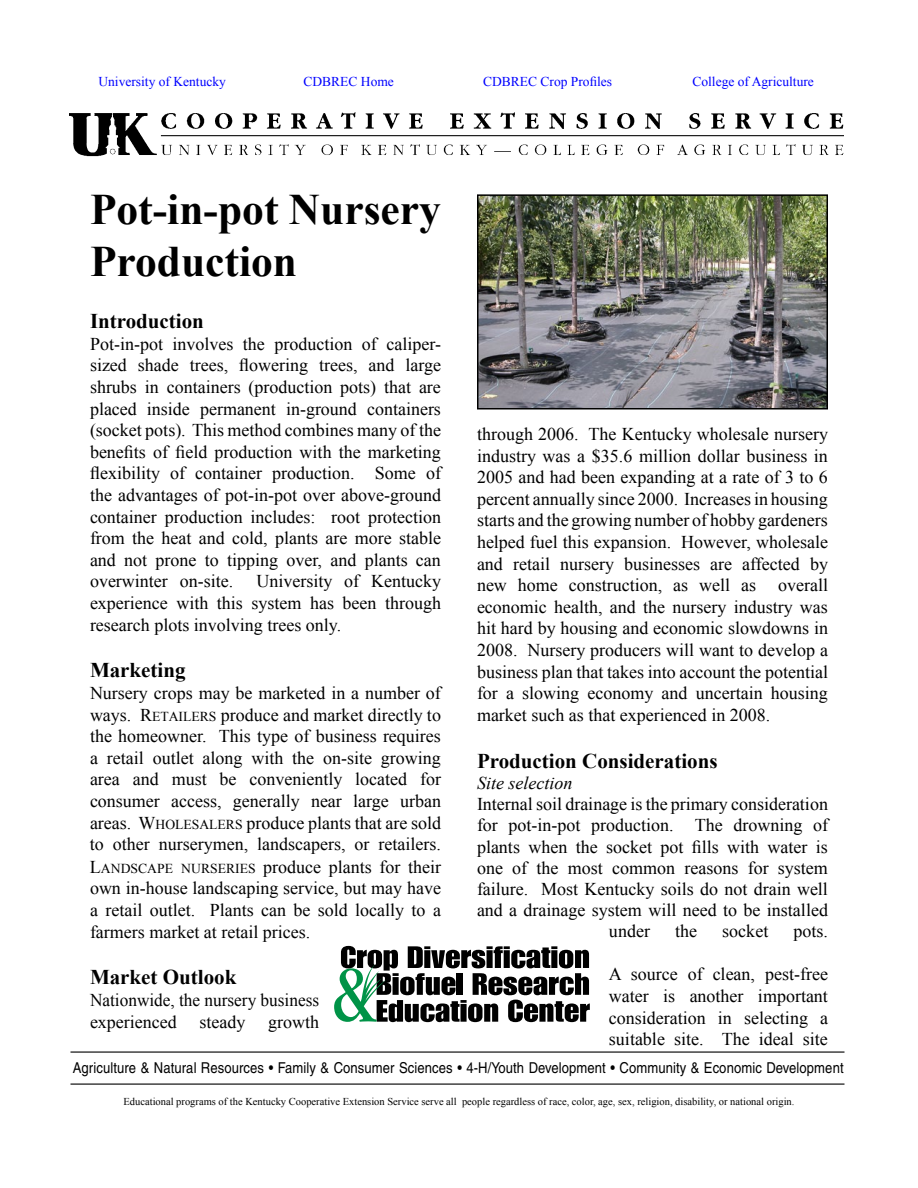
<style>
.page{position:relative;width:918px;height:1188px;background:#fff}
.page>*{position:absolute;margin:0;border:0;box-sizing:border-box;transform-origin:0 0}
.t1{font:700 43.5px/52.2px "Times New Roman";color:#000}
.t2{font:700 21px "Times New Roman";color:#000}
.t3{font:18px/21.6px "Times New Roman";color:#000;text-align:justify}
.t4{font:18px/21.6px "Times New Roman";color:#000;scale:.96 1}
.t5{font:italic 18px "Times New Roman";color:#000}
.t6{font:15px "Helvetica";letter-spacing:.01em;color:#000;scale:.87 1}
.t7{font:13.5px "Times New Roman";color:#00f}
.t8{font:10.5px "Times New Roman";color:#000}
.s1{font-size:13.65px}
</style>
<div class="page">
<hr style="left:70px;top:1051px;width:774px;height:2px;background:#000">
<hr style="left:70px;top:1084px;width:774px;height:1px;background:#000">
<img style="left:69px;top:112px;width:774px;height:45px">
<img style="left:480px;top:197px;width:345px;height:210px">
<div style="left:477px;top:194px;width:351px;height:216px;border:2px solid #000"></div>
<svg style="left:334px;top:946px;width:256px;height:76px"></svg>
<p class="t7" style="left:98px;top:72px;width:129px">University of Kentucky</p>
<p class="t7" style="left:304px;top:72px;width:92px">CDBREC Home</p>
<p class="t7" style="left:483px;top:72px;width:131px">CDBREC Crop Profiles</p>
<p class="t7" style="left:692px;top:72px;width:123px">College of Agriculture</p>
<h1 class="t1" style="left:90px;top:182px;width:353px">Pot-in-pot Nursery<br>Production</h1>
<p class="t2" style="left:90px;top:307px;width:115px">Introduction</p>
<p class="t3" style="left:90px;top:333px;width:353px">Pot-in-pot involves the production of caliper&shy;sized shade trees, flowering trees, and large shrubs in containers (production pots) that are placed inside permanent in-ground containers (socket pots). This method combines many of the benefits of field production with the marketing flexibility of container production. Some of the advantages of pot-in-pot over above-ground container production includes: root protection from the heat and cold, plants are more stable and not prone to tipping over, and plants can overwinter on-site.</p>
<p class="t3" style="left:477px;top:423px;width:353px">through 2006. The Kentucky wholesale nursery industry was a $35.6 million dollar business in 2005 and had been expanding at a rate of 3 to 6 percent annually since 2000. Increases in housing starts and the growing number of hobby gardeners helped fuel this expansion. However, wholesale and retail nursery businesses are affected by new home construction, as well as overall economic health, and the nursery industry was hit hard by housing and economic slowdowns in 2008. Nursery producers will want to develop a business plan that takes into account the potential for a slowing economy and uncertain housing market such as that experienced in 2008.</p>
<p class="t2" style="left:477px;top:746px;width:242px">Production Considerations</p>
<p class="t5" style="left:477px;top:771px;width:97px">Site selection</p>
<p class="t3" style="left:477px;top:793px;width:352px">Internal soil drainage is the primary consideration</p>
<p class="t3" style="left:477px;top:814px;width:353px">for pot-in-pot production. The drowning of</p>
<p class="t3" style="left:477px;top:836px;width:352px">plants when the socket pot fills with water is</p>
<p class="t3" style="left:477px;top:857px;width:352px">one of the most common reasons for system</p>
<p class="t3" style="left:477px;top:878px;width:352px">failure. Most Kentucky soils do not drain well</p>
<p class="t3" style="left:477px;top:899px;width:353px">and a drainage system will need to be installed</p>
<p class="t3" style="left:609px;top:920px;width:43px">under</p>
<p class="t3" style="left:675px;top:920px;width:24px">the</p>
<p class="t3" style="left:722px;top:920px;width:48px">socket</p>
<p class="t3" style="left:793px;top:920px;width:36px">pots.</p>
<p class="t3" style="left:609px;top:963px;width:221px">A source of clean, pest-free water is another important consideration in selecting a suitable site. The ideal site</p>
<p class="t6" style="left:73px;top:1059px;width:888px">Agriculture &amp; Natural Resources • Family &amp; Consumer Sciences • 4-H/Youth Development • Community &amp; Economic Development</p>
<p class="t3" style="left:90px;top:570px;width:353px;text-indent:167px">University of Kentucky experience with this system has been through research plots involving trees only.</p>
<p class="t2" style="left:90px;top:656px;width:97px">Marketing</p>
<p class="t3" style="left:90px;top:682px;width:353px">Nursery crops may be marketed in a number of ways. R<span class="s1">ETAILERS</span> produce and market directly to the homeowner. This type of business requires a retail outlet along with the on-site growing area and must be conveniently located for consumer access, generally near large urban areas. W<span class="s1">HOLESALERS</span> produce plants that are sold to other nurserymen, landscapers, or retailers.<br>L<span class="s1">ANDSCAPE NURSERIES</span> produce plants for their own in-house landscaping service, but may have a retail outlet. Plants can be sold locally to a farmers market at retail prices.</p>
<p class="t2" style="left:90px;top:963px;width:148px">Market Outlook</p>
<p class="t4" style="left:90px;top:989px;width:240px">Nationwide, the nursery business experienced</p>
<p class="t3" style="left:200px;top:1010px;width:47px">steady</p>
<p class="t3" style="left:268px;top:1010px;width:52px">growth</p>
<p class="t8" style="left:124px;top:1095px;width:672px">Educational programs of the Kentucky Cooperative Extension Service serve all people regardless of race, color, age, sex, religion, disability, or national origin.</p>
</div>
